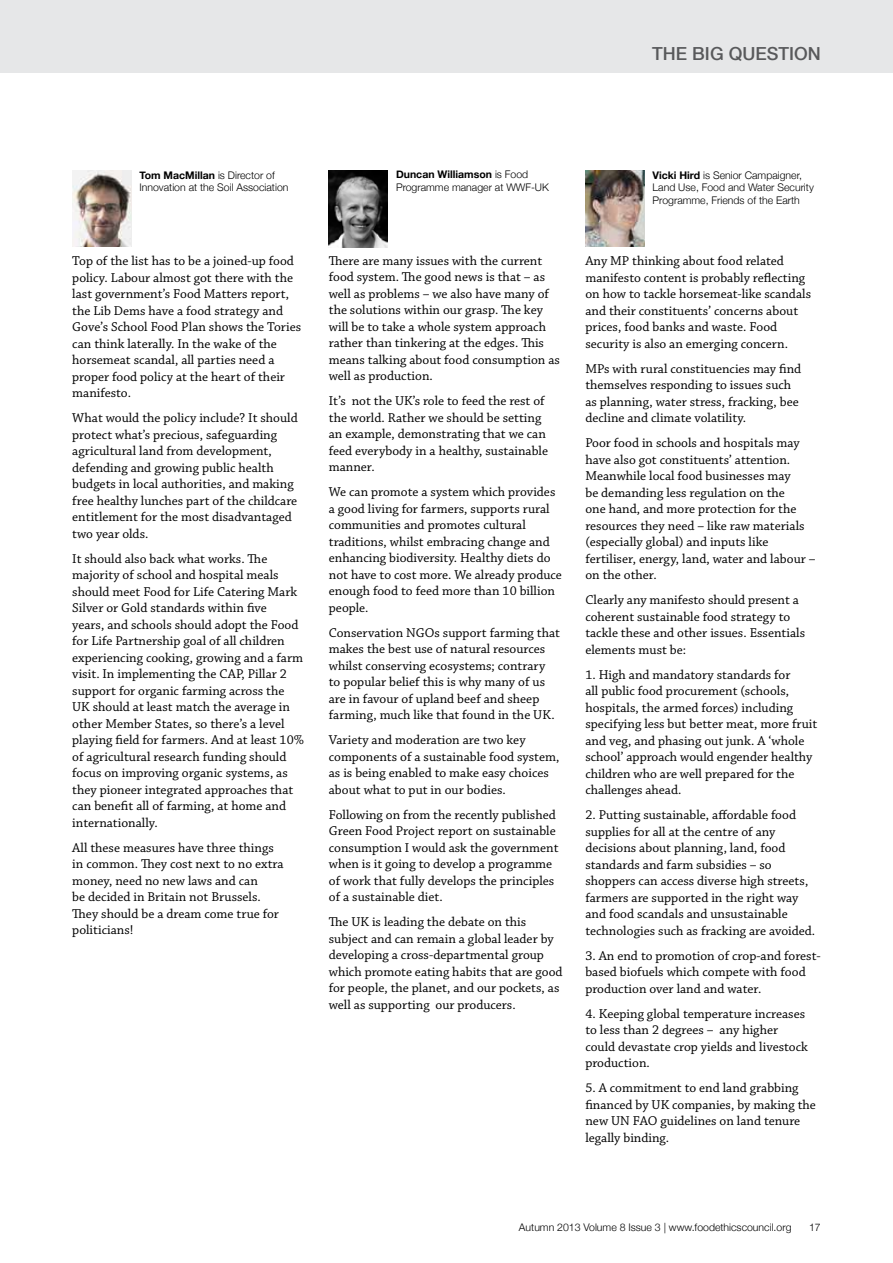
<style>
.page{position:relative;width:893px;height:1263px;background:#fff}
.page>*{position:absolute;margin:0;border:0;box-sizing:border-box;transform-origin:0 0}
.t1{font:500 18px "Helvetica Neue";color:#58595b}
.t2{font:13.5px/16.5px "Chaparral Pro";color:#000}
.t3{font:300 10.5px/12.6px "Helvetica Neue";color:#000}
.s1{font-weight:700}
</style>
<div class="page">
<div style="left:0;top:0;width:893px;height:72px;background:#e6e7e8"></div>
<img style="left:72px;top:170px;width:59px;height:77px">
<img style="left:329px;top:171px;width:59px;height:76px">
<img style="left:585px;top:170px;width:59px;height:77px">
<h1 class="t1" style="left:652px;top:39px;width:170px">THE BIG QUESTION</h1>
<p class="t3" style="left:140px;top:168px;width:150px"><span class="s1">Tom MacMillan</span> is Director of<br>Innovation at the Soil Association</p>
<p class="t3" style="left:396px;top:167px;width:154px"><span class="s1">Duncan Williamson</span> is Food<br>Programme manager at WWF-UK</p>
<p class="t3" style="left:653px;top:168px;width:163px"><span class="s1">Vicki Hird</span> is Senior Campaigner,<br>Land Use, Food and Water Security<br>Programme, Friends of the Earth</p>
<p class="t2" style="left:72px;top:253px;width:230px">Top of the list has to be a joined-up food policy. Labour almost got there with the last government’s Food Matters report, the Lib Dems have a food strategy and Gove’s School Food Plan shows the Tories can think laterally. In the wake of the horsemeat scandal, all parties need a proper food policy at the heart of their manifesto.</p>
<p class="t2" style="left:72px;top:410px;width:227px">What would the policy include? It should protect what’s precious, safeguarding agricultural land from development, defending and growing public health budgets in local authorities, and making free healthy lunches part of the childcare entitlement for the most disadvantaged two year olds.</p>
<p class="t2" style="left:72px;top:551px;width:233px">It should also back what works. The majority of school and hospital meals should meet Food for Life Catering Mark Silver or Gold standards within five<br>years, and schools should adopt the Food for Life Partnership goal of all children experiencing cooking, growing and a farm visit. In implementing the CAP, Pillar 2 support for organic farming across the UK should at least match the average in other Member States, so there’s a level playing field for farmers. And at least 10% of agricultural research funding should focus on improving organic systems, as they pioneer integrated approaches that can benefit all of farming, at home and internationally.</p>
<p class="t2" style="left:72px;top:840px;width:213px">All these measures have three things in common. They cost next to no extra money, need no new laws and can<br>be decided in Britain not Brussels.<br>They should be a dream come true for politicians!</p>
<p class="t2" style="left:329px;top:253px;width:233px">There are many issues with the current food system. The good news is that – as well as problems – we also have many of the solutions within our grasp. The key will be to take a whole system approach rather than tinkering at the edges. This means talking about food consumption as well as production.</p>
<p class="t2" style="left:329px;top:393px;width:221px">It’s not the UK’s role to feed the rest of the world. Rather we should be setting an example, demonstrating that we can feed everybody in a healthy, sustainable manner.</p>
<p class="t2" style="left:329px;top:484px;width:234px">We can promote a system which provides a good living for farmers, supports rural communities and promotes cultural traditions, whilst embracing change and enhancing biodiversity. Healthy diets do not have to cost more. We already produce enough food to feed more than 10 billion people.</p>
<p class="t2" style="left:329px;top:625px;width:233px">Conservation NGOs support farming that makes the best use of natural resources whilst conserving ecosystems; contrary to popular belief this is why many of us are in favour of upland beef and sheep farming, much like that found in the UK.</p>
<p class="t2" style="left:329px;top:732px;width:232px">Variety and moderation are two key components of a sustainable food system, as is being enabled to make easy choices about what to put in our bodies.</p>
<p class="t2" style="left:329px;top:807px;width:231px">Following on from the recently published Green Food Project report on sustainable consumption I would ask the government when is it going to develop a programme of work that fully develops the principles of a sustainable diet.</p>
<p class="t2" style="left:329px;top:914px;width:235px">The UK is leading the debate on this subject and can remain a global leader by developing a cross-departmental group which promote eating habits that are good for people, the planet, and our pockets, as well as supporting our producers.</p>
<p class="t2" style="left:585px;top:253px;width:227px">Any MP thinking about food related manifesto content is probably reflecting on how to tackle horsemeat-like scandals and their constituents’ concerns about prices, food banks and waste. Food security is also an emerging concern.</p>
<p class="t2" style="left:585px;top:361px;width:217px">MPs with rural constituencies may find themselves responding to issues such as planning, water stress, fracking, bee decline and climate volatility.</p>
<p class="t2" style="left:585px;top:435px;width:232px">Poor food in schools and hospitals may have also got constituents’ attention.<br>Meanwhile local food businesses may<br>be demanding less regulation on the<br>one hand, and more protection for the resources they need – like raw materials (especially global) and inputs like fertiliser, energy, land, water and labour – on the other.</p>
<p class="t2" style="left:585px;top:592px;width:221px">Clearly any manifesto should present a coherent sustainable food strategy to tackle these and other issues. Essentials elements must be:</p>
<p class="t2" style="left:585px;top:666px;width:234px">1. High and mandatory standards for<br>all public food procurement (schools, hospitals, the armed forces) including specifying less but better meat, more fruit and veg, and phasing out junk. A ‘whole school’ approach would engender healthy children who are well prepared for the challenges ahead.</p>
<p class="t2" style="left:585px;top:807px;width:231px">2. Putting sustainable, affordable food supplies for all at the centre of any decisions about planning, land, food standards and farm subsidies – so shoppers can access diverse high streets, farmers are supported in the right way and food scandals and unsustainable technologies such as fracking are avoided.</p>
<p class="t2" style="left:585px;top:947px;width:237px">3. An end to promotion of crop-and forest&shy;based biofuels which compete with food production over land and water.</p>
<p class="t2" style="left:585px;top:1005px;width:224px">4. Keeping global temperature increases to less than 2 degrees – any higher could devastate crop yields and livestock production.</p>
<p class="t2" style="left:585px;top:1080px;width:232px">5. A commitment to end land grabbing financed by UK companies, by making the new UN FAO guidelines on land tenure legally binding.</p>
<p class="t3" style="left:519px;top:1220px;width:274px">Autumn 2013 Volume 8 Issue 3 | www.foodethicscouncil.org</p>
<p class="t3" style="left:809px;top:1220px;width:13px">17</p>
</div>
